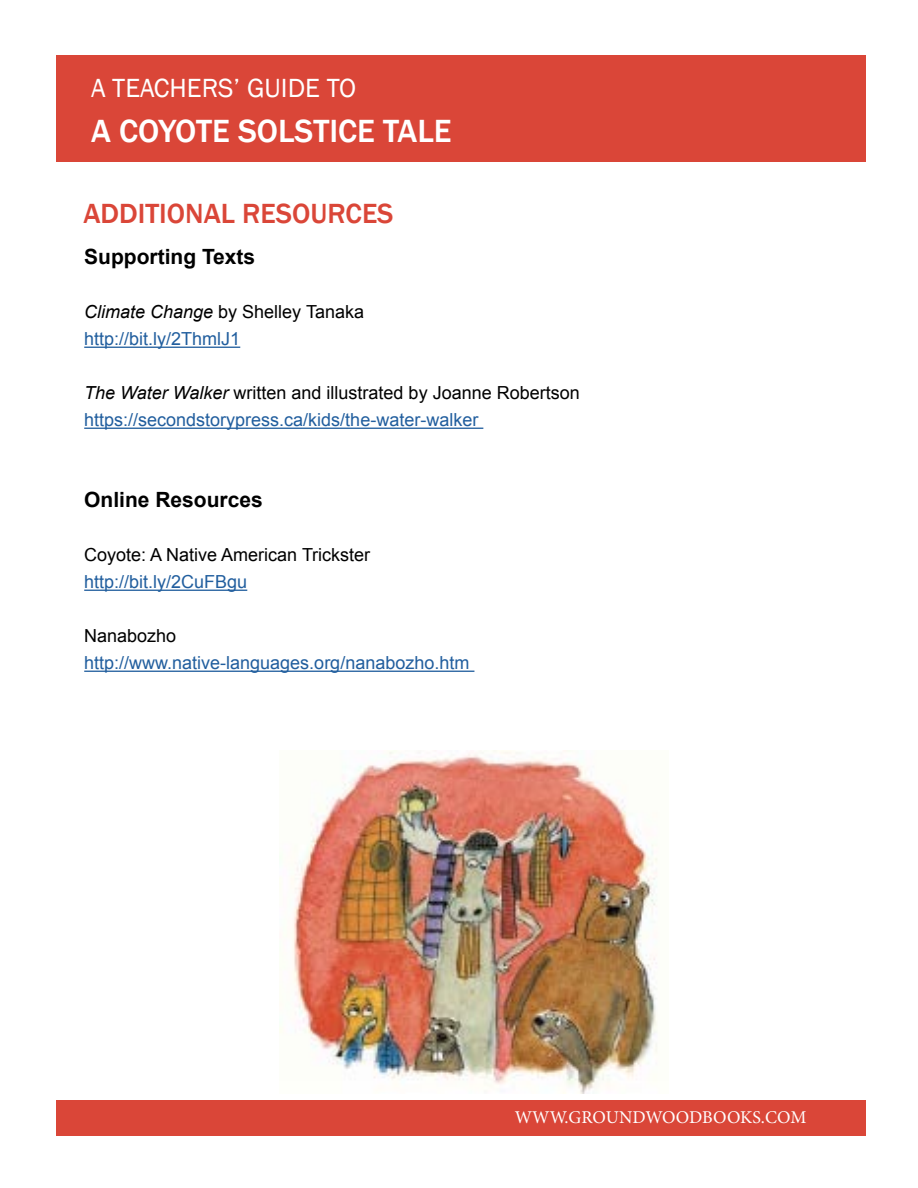
<style>
.page{position:relative;width:918px;height:1188px;background:#fff}
.page>*{position:absolute;margin:0;border:0;box-sizing:border-box;transform-origin:0 0}
.t1{font:500 33px "Franklin Gothic";color:#fff}
.t2{font:500 28.5px "Franklin Gothic";color:#da4638}
.t3{font:27px "Franklin Gothic";color:#fff}
.t4{font:700 21px "Arial";color:#000}
.t5{font:18px/27px "Arial";color:#215e9e}
.t6{font:18px "Arial";color:#000}
.t7{font:18px "Minion Pro";color:#fff}
.s1{font-style:italic;color:#000}
.s2{color:#000}
</style>
<div class="page">
<div style="left:56px;top:56px;width:810px;height:106px;background:#da4638"></div>
<div style="left:56px;top:1100px;width:810px;height:36px;background:#da4638"></div>
<hr style="left:84px;top:347px;width:156px;height:1px;background:#215e9e">
<hr style="left:84px;top:428px;width:399px;height:1px;background:#215e9e">
<hr style="left:84px;top:590px;width:163px;height:1px;background:#215e9e">
<hr style="left:84px;top:671px;width:390px;height:1px;background:#215e9e">
<img style="left:280px;top:750px;width:378px;height:343px">
<h3 class="t3" style="left:91px;top:71px;width:267px">A TEACHERS’ GUIDE TO</h3>
<h1 class="t1" style="left:91px;top:110px;width:362px">A COYOTE SOLSTICE TALE</h1>
<h2 class="t2" style="left:83px;top:196px;width:312px">ADDITIONAL RESOURCES</h2>
<p class="t4" style="left:84px;top:243px;width:173px">Supporting Texts</p>
<p class="t5" style="left:84px;top:299px;width:281px"><span class="s1">Climate Change</span> <span class="s2">by Shelley Tanaka </span>http://bit.ly/2ThmlJ1</p>
<p class="t5" style="left:84px;top:380px;width:497px"><span class="s1">The Water Walker</span> <span class="s2">written and illustrated by Joanne Robertson </span>https://secondstorypress.ca/kids/the-water-walker</p>
<p class="t4" style="left:84px;top:486px;width:180px">Online Resources</p>
<p class="t6" style="left:84px;top:543px;width:288px">Coyote: A Native American Trickster</p>
<p class="t5" style="left:84px;top:569px;width:165px">http://bit.ly/2CuFBgu</p>
<p class="t6" style="left:84px;top:624px;width:94px">Nanabozho</p>
<p class="t5" style="left:84px;top:650px;width:387px">http://www.native-languages.org/nanabozho.htm</p>
<p class="t7" style="left:515px;top:1106px;width:293px">WWW.GROUNDWOODBOOKS.COM</p>
</div>
